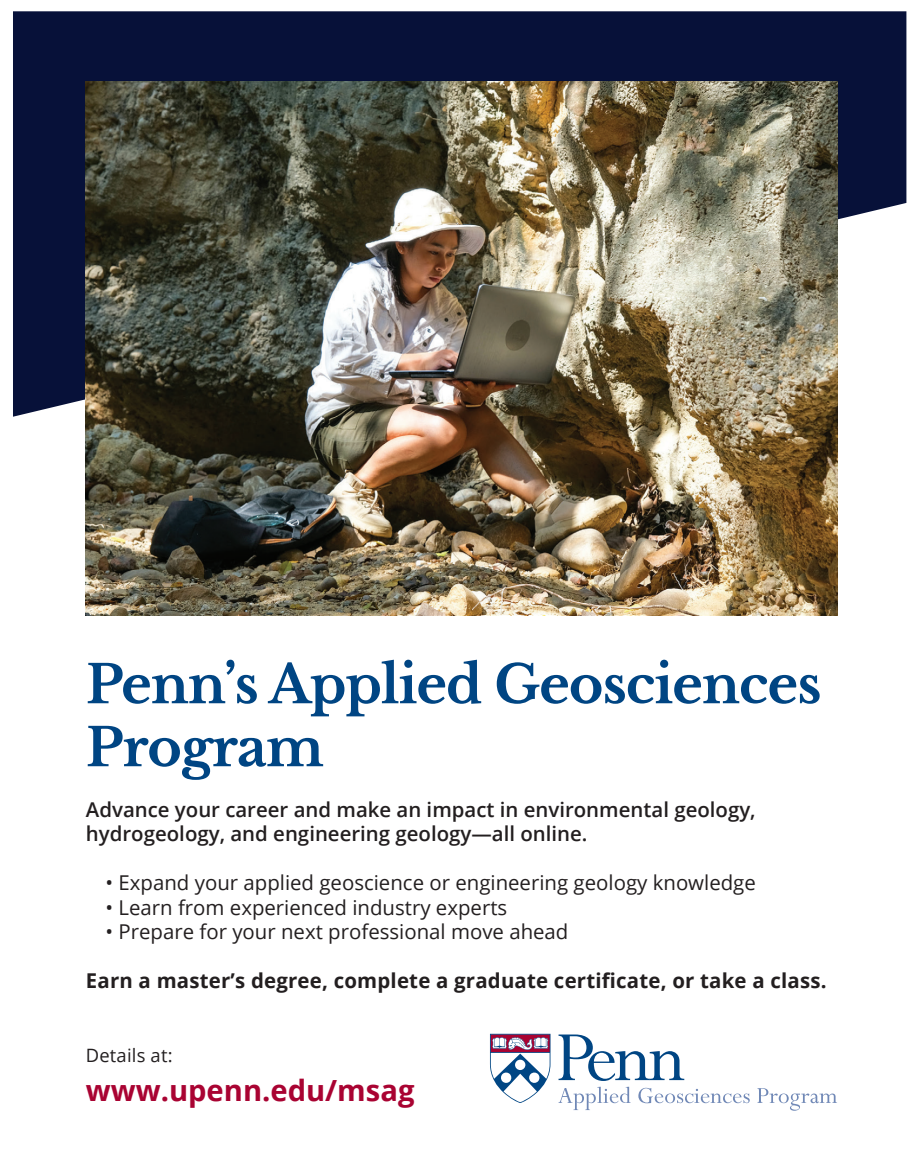
<style>
.page{position:relative;width:918px;height:1175px;background:#fff}
.page>*{position:absolute;margin:0;border:0;box-sizing:border-box;transform-origin:0 0}
.t1{font:700 52.5px/63px "Libre Baskerville";letter-spacing:-.02em;color:#004583}
.t2{font:700 29.1px "Open Sans";color:#a90332}
.t3{font:20.4px "Open Sans";color:#231f20}
.t4{font:600 20.4px/24.5px "Open Sans";color:#231f20}
.t5{font:700 20.4px "Open Sans";letter-spacing:.01em;color:#231f20}
.t6{font:18.45px "Open Sans";letter-spacing:.01em;color:#231f20}
</style>
<div class="page">
<svg style="left:13px;top:11px;width:893px;height:406px;background:#293153"></svg>
<img style="left:86px;top:81px;width:751px;height:535px">
<svg style="left:490px;top:1033px;width:61px;height:70px"></svg>
<svg style="left:558px;top:1034px;width:192px;height:76px"></svg>
<svg style="left:757px;top:1088px;width:80px;height:22px"></svg>
<p class="t1" style="left:86px;top:653px;width:737px">Penn’s Applied Geosciences<br>Program</p>
<p class="t4" style="left:86px;top:796px;width:671px">Advance your career and make an impact in environmental geology, hydrogeology, and engineering geology—all online.</p>
<p class="t3" style="left:106px;top:868px;width:652px">• Expand your applied geoscience or engineering geology knowledge</p>
<p class="t3" style="left:106px;top:893px;width:403px">• Learn from experienced industry experts</p>
<p class="t3" style="left:106px;top:917px;width:464px">• Prepare for your next professional move ahead</p>
<p class="t5" style="left:86px;top:966px;width:742px">Earn a master’s degree, complete a graduate certificate, or take a class.</p>
<p class="t6" style="left:86px;top:1042px;width:88px">Details at:</p>
<p class="t2" style="left:86px;top:1070px;width:330px">www.upenn.edu/msag</p>
</div>
